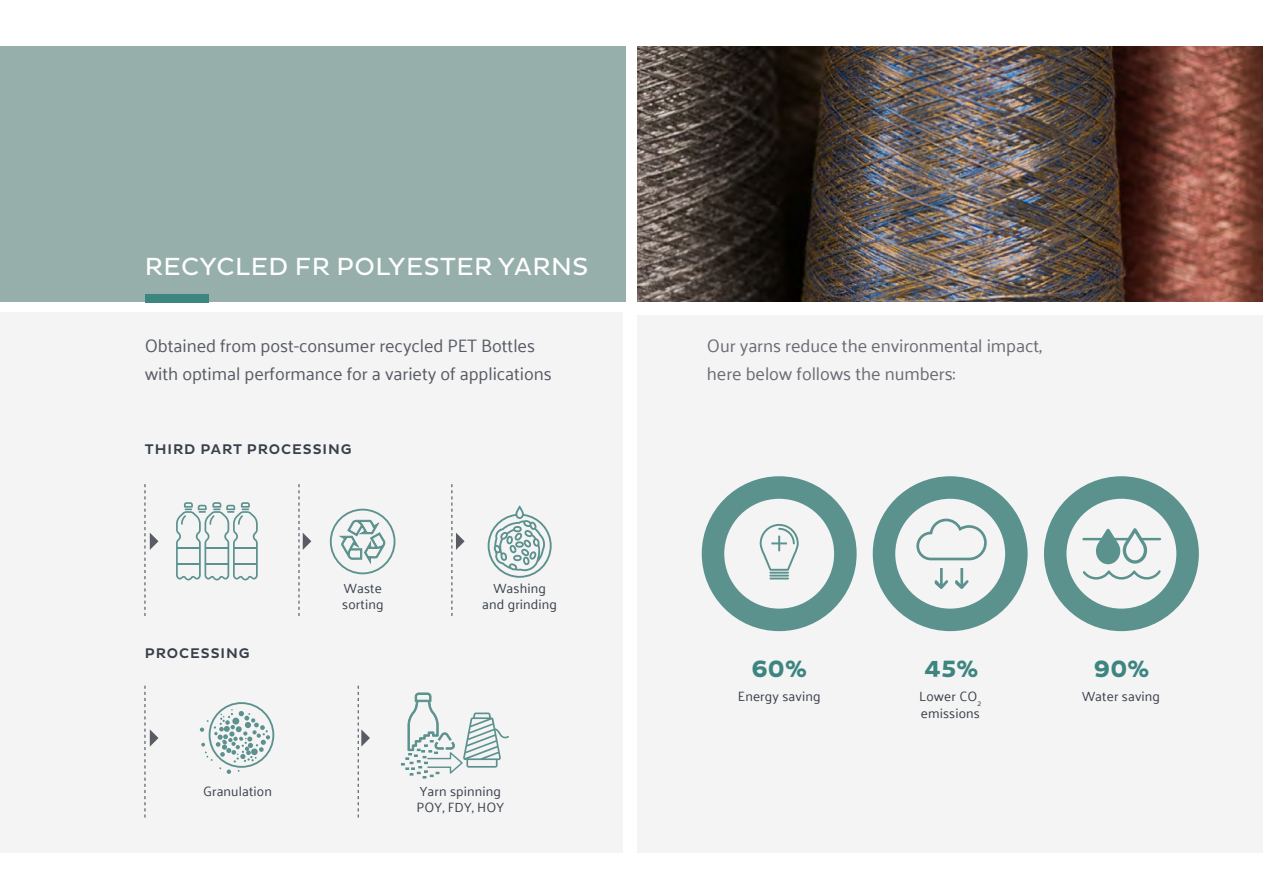
<style>
.page{position:relative;width:1263px;height:893px;background:#fff}
.page>*{position:absolute;margin:0;border:0;box-sizing:border-box;transform-origin:0 0}
.t1{font:25.2px "Pluto Sans";letter-spacing:.02em;color:#fff}
.t2{font:700 24px "Pluto Sans";color:#3d8580}
.t3{font:18px/28.5px "Palanquin";letter-spacing:-.005em;color:#595b65}
.t4{font:18px/28.5px "Palanquin";letter-spacing:-.005em;color:#6b6b74}
.t5{font:500 14.25px "Pluto Sans";letter-spacing:.065em;color:#39404b}
.t6{font:13.5px "Palanquin";letter-spacing:.01em;color:#39404b}
</style>
<div class="page">
<img style="left:638px;top:47px;width:625px;height:255px">
<div style="left:0;top:47px;width:625px;height:255px;background:#97afaa"></div>
<div style="left:0;top:313px;width:623px;height:540px;background:#f4f4f4"></div>
<div style="left:638px;top:315px;width:625px;height:538px;background:#f4f4f4"></div>
<svg style="left:145px;top:686px;width:13px;height:131px"></svg>
<div style="left:702px;top:476px;width:155px;height:155px;border:22px solid #5c928e;border-radius:50%"></div>
<div style="left:873px;top:476px;width:155px;height:155px;border:22px solid #5c928e;border-radius:50%"></div>
<div style="left:1044px;top:476px;width:155px;height:155px;border:22px solid #5c928e;border-radius:50%"></div>
<hr style="left:769px;top:572px;width:20px;height:2px;background:#5c928e">
<hr style="left:769px;top:575px;width:20px;height:2px;background:#5c928e">
<svg style="left:769px;top:578px;width:20px;height:1px"></svg>
<svg style="left:760px;top:524px;width:39px;height:47px"></svg>
<svg style="left:934px;top:568px;width:14px;height:21px"></svg>
<svg style="left:955px;top:568px;width:14px;height:21px"></svg>
<svg style="left:916px;top:519px;width:71px;height:41px"></svg>
<svg style="left:1082px;top:528px;width:79px;height:52px"></svg>
<svg style="left:299px;top:484px;width:12px;height:132px"></svg>
<svg style="left:452px;top:484px;width:13px;height:132px"></svg>
<svg style="left:145px;top:484px;width:13px;height:132px"></svg>
<svg style="left:488px;top:505px;width:64px;height:73px"></svg>
<div style="left:209px;top:702px;width:65px;height:66px;border:2px solid #5b918e;border-radius:50%"></div>
<svg style="left:200px;top:709px;width:70px;height:65px"></svg>
<div style="left:251px;top:748px;width:7px;height:7px;background:#5b918e;border-radius:50%"></div>
<svg style="left:358px;top:686px;width:12px;height:131px"></svg>
<div style="left:145px;top:294px;width:64px;height:8px;background:#3d8580"></div>
<svg style="left:176px;top:502px;width:82px;height:78px"></svg>
<div style="left:330px;top:509px;width:65px;height:65px;border:2px solid #5b918e;border-radius:50%"></div>
<svg style="left:339px;top:520px;width:46px;height:44px"></svg>
<svg style="left:401px;top:693px;width:108px;height:85px"></svg>
<p class="t1" style="left:145px;top:252px;width:445px">RECYCLED FR POLYESTER YARNS</p>
<p class="t3" style="left:145px;top:331px;width:409px">Obtained from post-consumer recycled PET Bottles with optimal performance for a variety of applications</p>
<p class="t5" style="left:145px;top:441px;width:208px">THIRD PART PROCESSING</p>
<p class="t5" style="left:145px;top:645px;width:106px">PROCESSING</p>
<p class="t6" style="left:344px;top:581px;width:39px">Waste</p>
<p class="t6" style="left:342px;top:597px;width:43px">sorting</p>
<p class="t6" style="left:493px;top:581px;width:54px">Washing</p>
<p class="t6" style="left:482px;top:597px;width:76px">and grinding</p>
<p class="t6" style="left:203px;top:784px;width:70px">Granulation</p>
<p class="t6" style="left:420px;top:784px;width:83px">Yarn spinning</p>
<p class="t6" style="left:416px;top:800px;width:89px">POY, FDY, HOY</p>
<p class="t4" style="left:707px;top:331px;width:336px">Our yarns reduce the environmental impact, here below follows the numbers:</p>
<p class="t2" style="left:751px;top:655px;width:57px">60%</p>
<p class="t2" style="left:925px;top:655px;width:55px">45%</p>
<p class="t2" style="left:1094px;top:655px;width:57px">90%</p>
<p class="t6" style="left:919px;top:689px;width:64px">Lower CO<sub>2</sub></p>
<p class="t6" style="left:921px;top:705px;width:61px">emissions</p>
<p class="t6" style="left:738px;top:689px;width:84px">Energy saving</p>
<p class="t6" style="left:1082px;top:689px;width:80px">Water saving</p>
</div>
